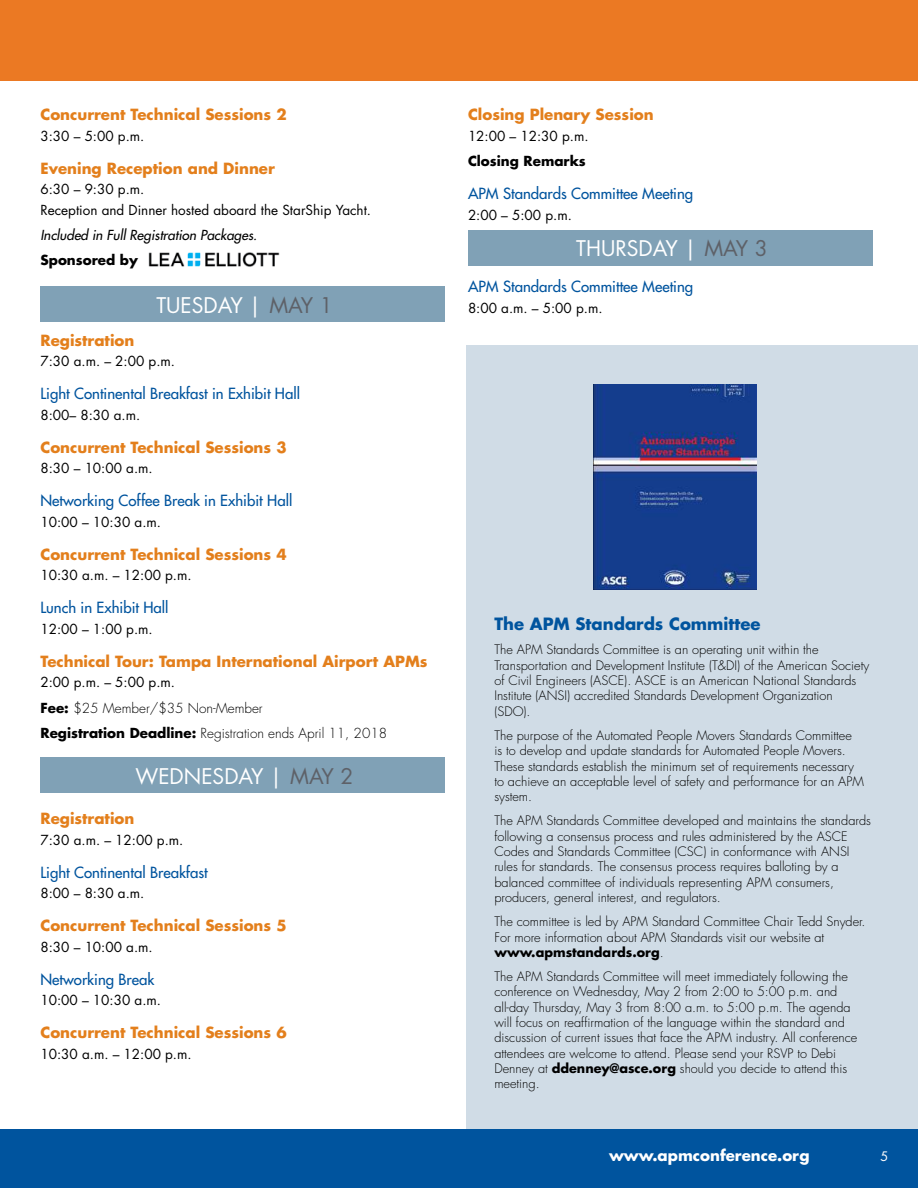
<style>
.page{position:relative;width:918px;height:1188px;background:#fff}
.page>*{position:absolute;margin:0;border:0;box-sizing:border-box;transform-origin:0 0}
.t1{font:21px "Futura Std";color:#fff}
.t2{font:700 16.5px "Futura Std";color:#00549e}
.t3{font:700 15px "Futura Std";color:#e37f1c}
.t4{font:500 15px "Futura Std";color:#00549e}
.t5{font:700 15px "Futura Std";color:#fff}
.t6{font:13.5px/20.5px "Futura Std";color:#000}
.t7{font:300 13.5px/25.2px "Futura Std";color:#000}
.t8{font:italic 500 13.5px "Futura Std";color:#000}
.t9{font:700 13.5px "Futura Std";color:#000}
.t10{font:300 12.75px/15.3px "Futura Std";color:#000}
.t11{font:12.75px "Futura Std";color:#fff}
.s1{color:#5e6168}
.s2{font-weight:400}
.s3{font-weight:700}
</style>
<div class="page">
<div style="left:466px;top:346px;width:452px;height:790px;background:#d0dce6"></div>
<div style="left:0;top:0;width:918px;height:81px;background:#eb7923"></div>
<div style="left:0;top:1129px;width:918px;height:59px;background:#00549e"></div>
<div style="left:40px;top:286px;width:406px;height:36px;background:#80a1b6"></div>
<div style="left:40px;top:757px;width:406px;height:36px;background:#80a1b6"></div>
<div style="left:468px;top:230px;width:405px;height:35px;background:#80a1b6"></div>
<img style="left:148px;top:252px;width:132px;height:15px">
<img style="left:594px;top:384px;width:162px;height:205px">
<p class="t3" style="left:40px;top:105px;width:248px">Concurrent Technical Sessions 2</p>
<p class="t6" style="left:40px;top:126px;width:105px">3:30 – 5:00 p.m.</p>
<p class="t3" style="left:40px;top:158px;width:236px">Evening Reception and Dinner</p>
<p class="t6" style="left:40px;top:179px;width:332px">6:30 – 9:30 p.m.<br>Reception and Dinner hosted aboard the StarShip Yacht.</p>
<p class="t8" style="left:40px;top:227px;width:218px">Included in Full Registration Packages.</p>
<p class="t9" style="left:40px;top:251px;width:99px">Sponsored by</p>
<h1 class="t1" style="left:156px;top:292px;width:178px">TUESDAY | <span class="s1">MAY 1</span></h1>
<p class="t3" style="left:40px;top:330px;width:95px">Registration</p>
<p class="t6" style="left:40px;top:351px;width:136px">7:30 a.m. – 2:00 p.m.</p>
<p class="t4" style="left:40px;top:384px;width:261px">Light Continental Breakfast in Exhibit Hall</p>
<p class="t6" style="left:40px;top:405px;width:101px">8:00– 8:30 a.m.</p>
<p class="t3" style="left:40px;top:437px;width:248px">Concurrent Technical Sessions 3</p>
<p class="t6" style="left:40px;top:458px;width:114px">8:30 – 10:00 a.m.</p>
<p class="t4" style="left:40px;top:491px;width:253px">Networking Coffee Break in Exhibit Hall</p>
<p class="t6" style="left:40px;top:512px;width:122px">10:00 – 10:30 a.m.</p>
<p class="t3" style="left:40px;top:544px;width:248px">Concurrent Technical Sessions 4</p>
<p class="t6" style="left:40px;top:565px;width:153px">10:30 a.m. – 12:00 p.m.</p>
<p class="t4" style="left:40px;top:598px;width:130px">Lunch in Exhibit Hall</p>
<p class="t6" style="left:40px;top:619px;width:114px">12:00 – 1:00 p.m.</p>
<p class="t3" style="left:40px;top:651px;width:388px">Technical Tour: Tampa International Airport APMs</p>
<p class="t7" style="left:40px;top:670px;width:348px"><span class="s2">2:00 p.m. – 5:00 p.m.<br></span><span class="s3">Fee:</span> $25 Member/$35 Non-Member<br><span class="s3">Registration Deadline:</span> Registration ends April 11, 2018</p>
<h1 class="t1" style="left:136px;top:762px;width:219px">WEDNESDAY | <span class="s1">MAY 2</span></h1>
<p class="t3" style="left:40px;top:808px;width:95px">Registration</p>
<p class="t6" style="left:40px;top:829px;width:144px">7:30 a.m. – 12:00 p.m.</p>
<p class="t4" style="left:40px;top:863px;width:169px">Light Continental Breakfast</p>
<p class="t6" style="left:40px;top:883px;width:105px">8:00 – 8:30 a.m.</p>
<p class="t3" style="left:40px;top:915px;width:248px">Concurrent Technical Sessions 5</p>
<p class="t6" style="left:40px;top:936px;width:114px">8:30 – 10:00 a.m.</p>
<p class="t4" style="left:40px;top:970px;width:115px">Networking Break</p>
<p class="t6" style="left:40px;top:990px;width:122px">10:00 – 10:30 a.m.</p>
<p class="t3" style="left:40px;top:1023px;width:248px">Concurrent Technical Sessions 6</p>
<p class="t6" style="left:40px;top:1044px;width:153px">10:30 a.m. – 12:00 p.m.</p>
<p class="t3" style="left:468px;top:105px;width:187px">Closing Plenary Session</p>
<p class="t6" style="left:468px;top:126px;width:122px">12:00 – 12:30 p.m.</p>
<p class="t9" style="left:468px;top:152px;width:119px">Closing Remarks</p>
<p class="t4" style="left:468px;top:184px;width:227px">APM Standards Committee Meeting</p>
<p class="t6" style="left:468px;top:205px;width:105px">2:00 – 5:00 p.m.</p>
<h1 class="t1" style="left:576px;top:235px;width:193px">THURSDAY | <span class="s1">MAY 3</span></h1>
<p class="t4" style="left:468px;top:277px;width:227px">APM Standards Committee Meeting</p>
<p class="t6" style="left:468px;top:298px;width:136px">8:00 a.m. – 5:00 p.m.</p>
<p class="t2" style="left:494px;top:613px;width:268px">The APM Standards Committee</p>
<p class="t10" style="left:494px;top:642px;width:376px">The APM Standards Committee is an operating unit within the Transportation and Development Institute (T&amp;DI) of the American Society of Civil Engineers (ASCE). ASCE is an American National Standards Institute (ANSI) accredited Standards Development Organization (SDO).</p>
<p class="t10" style="left:494px;top:728px;width:371px">The purpose of the Automated People Movers Standards Committee<br>is to develop and update standards for Automated People Movers.<br>These standards establish the minimum set of requirements necessary to achieve an acceptable level of safety and performance for an APM system.</p>
<p class="t10" style="left:494px;top:814px;width:378px">The APM Standards Committee developed and maintains the standards following a consensus process and rules administered by the ASCE Codes and Standards Committee (CSC) in conformance with ANSI rules for standards. The consensus process requires balloting by a balanced committee of individuals representing APM consumers, producers, general interest, and regulators.</p>
<p class="t10" style="left:494px;top:914px;width:373px">The committee is led by APM Standard Committee Chair Tedd Snyder.<br>For more information about APM Standards visit our website at <span class="s3">www.apmstandards.org</span>.</p>
<p class="t10" style="left:494px;top:969px;width:365px">The APM Standards Committee will meet immediately following the conference on Wednesday, May 2 from 2:00 to 5:00 p.m. and all-day Thursday, May 3 from 8:00 a.m. to 5:00 p.m. The agenda will focus on reaffirmation of the language within the standard and discussion of current issues that face the APM industry. All conference attendees are welcome to attend. Please send your RSVP to Debi Denney at <span class="s3">ddenney@asce.org</span> should you decide to attend this meeting.</p>
<p class="t5" style="left:609px;top:1145px;width:202px">www.apmconference.org</p>
<p class="t11" style="left:881px;top:1148px;width:9px">5</p>
</div>
